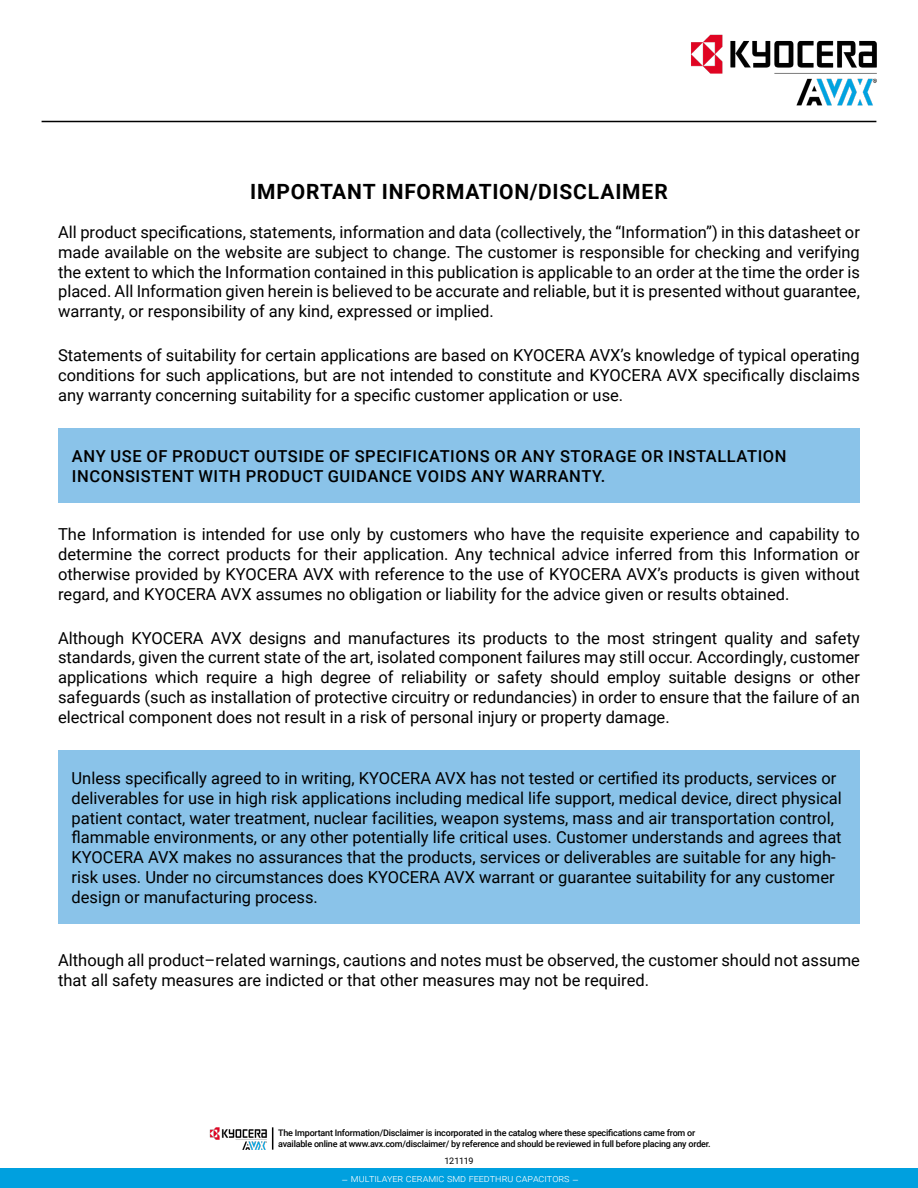
<style>
.page{position:relative;width:918px;height:1188px;background:#fff}
.page>*{position:absolute;margin:0;border:0;box-sizing:border-box;transform-origin:0 0}
.t1{font:700 21px "Roboto";letter-spacing:.04em;color:#000}
.t2{font:16.5px/19.8px "Roboto";color:#000;text-align:justify}
.t3{font:500 16.5px/19.8px "Roboto";letter-spacing:.035em;color:#000}
.t4{font:300 10.5px "Roboto";color:#fff}
.t5{font:500 9px/10.8px "Roboto";letter-spacing:-.025em;color:#000}
.t6{font:9px "Roboto";letter-spacing:-.035em;color:#000}
</style>
<div class="page">
<hr style="left:42px;top:121px;width:834px;height:1px;background:#000">
<img style="left:669px;top:34px;width:208px;height:87px">
<div style="left:0;top:1169px;width:918px;height:19px;background:#00a0df"></div>
<img style="left:210px;top:1127px;width:57px;height:23px">
<svg style="left:272px;top:1127px;width:1px;height:23px"></svg>
<div style="left:58px;top:428px;width:802px;height:75px;background:#8ac3e9"></div>
<div style="left:58px;top:750px;width:802px;height:174px;background:#8ac3e9"></div>
<p class="t1" style="left:250px;top:176px;width:419px">IMPORTANT INFORMATION/DISCLAIMER</p>
<p class="t2" style="left:58px;top:222px;width:803px">All product specifications, statements, information and data (collectively, the “Information”) in this datasheet or made available on the website are subject to change. The customer is responsible for checking and verifying the extent to which the Information contained in this publication is applicable to an order at the time the order is placed. All Information given herein is believed to be accurate and reliable, but it is presented without guarantee, warranty, or responsibility of any kind, expressed or implied.</p>
<p class="t2" style="left:58px;top:345px;width:803px">Statements of suitability for certain applications are based on KYOCERA AVX’s knowledge of typical operating conditions for such applications, but are not intended to constitute and KYOCERA AVX specifically disclaims any warranty concerning suitability for a specific customer application or use.</p>
<p class="t3" style="left:72px;top:445px;width:716px">ANY USE OF PRODUCT OUTSIDE OF SPECIFICATIONS OR ANY STORAGE OR INSTALLATION<br>INCONSISTENT WITH PRODUCT GUIDANCE VOIDS ANY WARRANTY.</p>
<p class="t2" style="left:58px;top:524px;width:803px">The Information is intended for use only by customers who have the requisite experience and capability to determine the correct products for their application. Any technical advice inferred from this Information or otherwise provided by KYOCERA AVX with reference to the use of KYOCERA AVX’s products is given without regard, and KYOCERA AVX assumes no obligation or liability for the advice given or results obtained.</p>
<p class="t2" style="left:58px;top:627px;width:803px">Although KYOCERA AVX designs and manufactures its products to the most stringent quality and safety standards, given the current state of the art, isolated component failures may still occur. Accordingly, customer applications which require a high degree of reliability or safety should employ suitable designs or other safeguards (such as installation of protective circuitry or redundancies) in order to ensure that the failure of an electrical component does not result in a risk of personal injury or property damage.</p>
<p class="t2" style="left:72px;top:768px;width:772px;text-align:left">Unless specifically agreed to in writing, KYOCERA AVX has not tested or certified its products, services or deliverables for use in high risk applications including medical life support, medical device, direct physical patient contact, water treatment, nuclear facilities, weapon systems, mass and air transportation control, flammable environments, or any other potentially life critical uses. Customer understands and agrees that KYOCERA AVX makes no assurances that the products, services or deliverables are suitable for any high&shy;risk uses. Under no circumstances does KYOCERA AVX warrant or guarantee suitability for any customer design or manufacturing process.</p>
<p class="t2" style="left:58px;top:950px;width:803px">Although all product–related warnings, cautions and notes must be observed, the customer should not assume that all safety measures are indicted or that other measures may not be required.</p>
<p class="t5" style="left:278px;top:1127px;width:434px">The Important Information/Disclaimer is incorporated in the catalog where these specifications came from or available online at www.avx.com/disclaimer/ by reference and should be reviewed in full before placing any order.</p>
<p class="t6" style="left:445px;top:1155px;width:30px">121119</p>
<p class="t4" style="left:342px;top:1171px;width:239px">– multilayer ceramic smd feedthru capacitors –</p>
</div>
